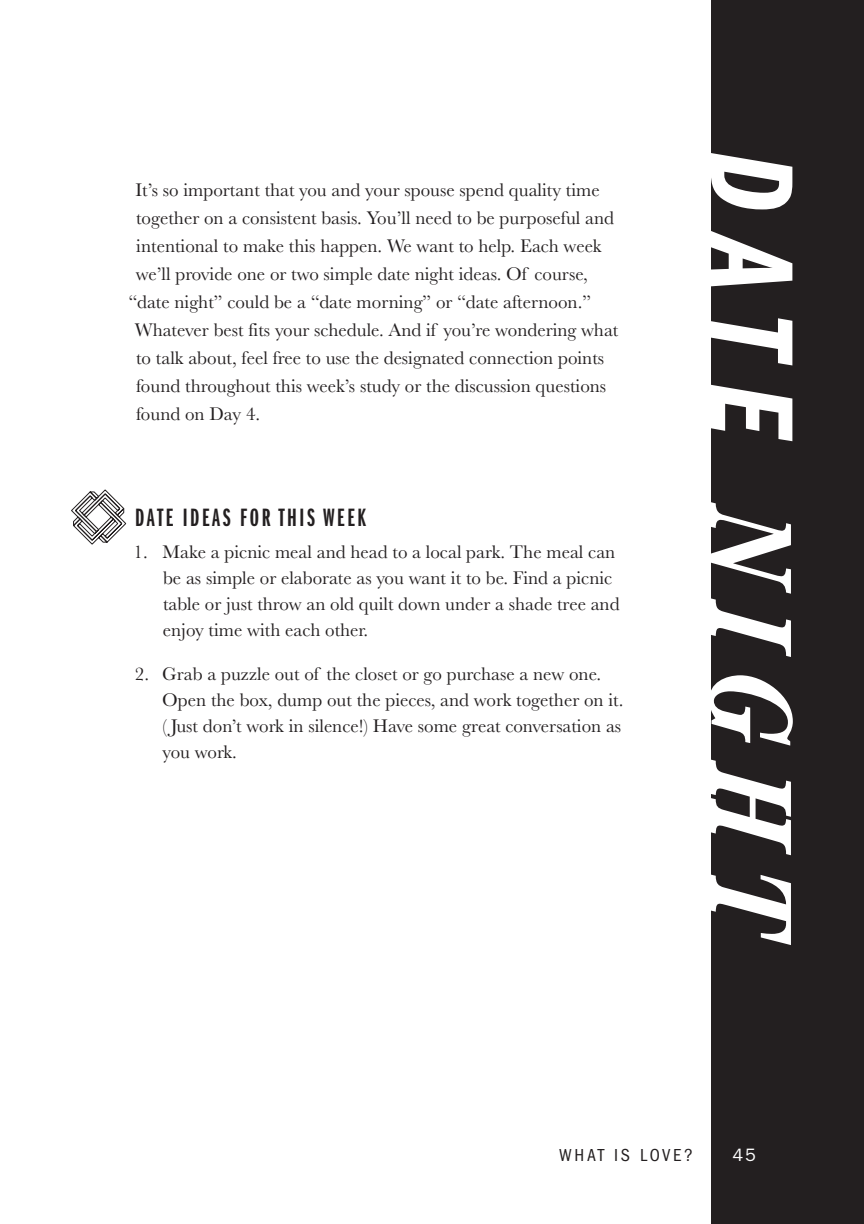
<style>
.page{position:relative;width:864px;height:1224px;background:#fff}
.page>*{position:absolute;margin:0;border:0;box-sizing:border-box;transform-origin:0 0}
.subhead_2{font:26px "ITC Franklin Gothic Std Dm X Cp";letter-spacing:.1em;color:#231f20}
.Body_No_Indent{font:19px/26px "Baskerville";color:#231f20}
.t1{font:condensed 18px "ITC Franklin Gothic Std";color:#231f20}
.Folios_Page_Numbers{font:18px "ITC Franklin Gothic Std";color:#fff}
</style>
<div class="page">
<div style="left:711px;top:0;width:153px;height:1224px;background:#231f20"></div>
<svg style="left:711px;top:153px;width:82px;height:792px"></svg>
<svg style="left:71px;top:489px;width:55px;height:56px"></svg>
<p class="Body_No_Indent" style="left:136px;top:177px;width:466px">It’s so important that you and your spouse spend quality time</p>
<p class="Body_No_Indent" style="left:136px;top:205px;width:480px">together on a consistent basis. You’ll need to be purposeful and</p>
<p class="Body_No_Indent" style="left:136px;top:233px;width:467px">intentional to make this happen. We want to help. Each week</p>
<p class="Body_No_Indent" style="left:136px;top:261px;width:454px">we’ll provide one or two simple date night ideas. Of course,</p>
<p class="Body_No_Indent" style="left:129px;top:289px;width:464px">“date night” could be a “date morning” or “date afternoon.”</p>
<p class="Body_No_Indent" style="left:135px;top:317px;width:485px">Whatever best fits your schedule. And if you’re wondering what</p>
<p class="Body_No_Indent" style="left:136px;top:345px;width:470px">to talk about, feel free to use the designated connection points</p>
<p class="Body_No_Indent" style="left:136px;top:373px;width:472px">found throughout this week’s study or the discussion questions</p>
<p class="Body_No_Indent" style="left:136px;top:401px;width:126px">found on Day 4.</p>
<p class="subhead_2" style="left:135px;top:503px;width:232px">DATE IDEAS FOR THIS WEEK</p>
<p class="Body_No_Indent" style="left:163px;top:539px;width:458px;text-indent:-29px">1. Make a picnic meal and head to a local park. The meal can be as simple or elaborate as you want it to be. Find a picnic table or just throw an old quilt down under a shade tree and enjoy time with each other.</p>
<p class="Body_No_Indent" style="left:162px;top:661px;width:463px;text-indent:-27px">2. Grab a puzzle out of the closet or go purchase a new one.<br>Open the box, dump out the pieces, and work together on it. ( Just don’t work in silence!) Have some great conversation as you work.</p>
<p class="t1" style="left:559px;top:1145px;width:13px">WHAT</p>
<p class="t1" style="left:614px;top:1145px;width:37px">IS LOVE</p>
<p class="t1" style="left:684px;top:1145px;width:10px">?</p>
<p class="Folios_Page_Numbers" style="left:733px;top:1145px;width:25px">45</p>
</div>
